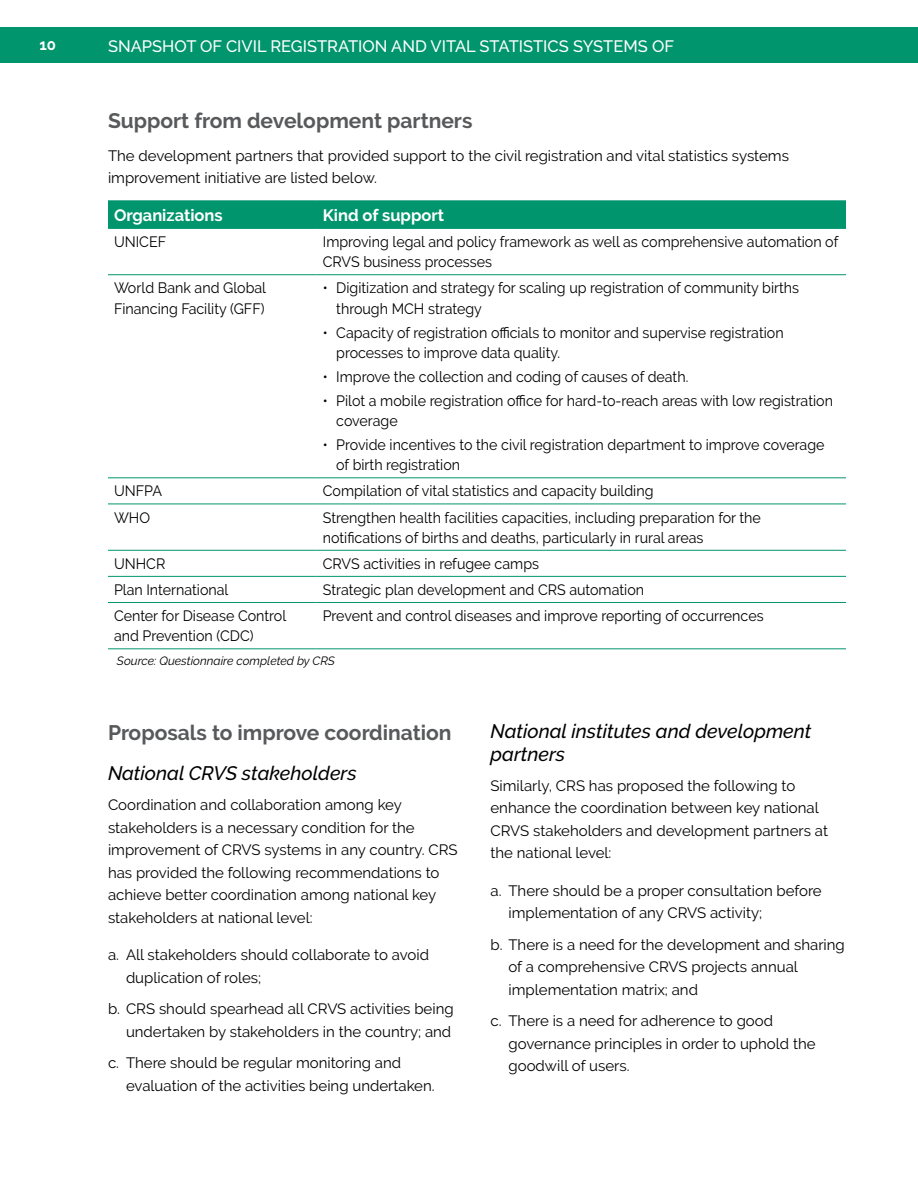
<style>
.page{position:relative;width:918px;height:1188px;background:#fff}
.page>*{position:absolute;margin:0;border:0;box-sizing:border-box;transform-origin:0 0}
.t1{font:700 21px "Raleway";color:#58595b}
.t2{font:italic 500 19.5px/22.5px "Raleway";color:#000}
.t3{font:500 16.5px "Raleway";color:#fff}
.T1{font:700 16.5px "Raleway";color:#fff}
.P_less_space_b4{font:15px/22.5px "Raleway";color:#000}
.T2{font:15px/20.2px "Raleway";color:#000;scale:.95 1}
.P_less_space_b4-2{font:15px/20.2px "Raleway";color:#000;scale:.95 1}
.t4{font:700 15px "Raleway";color:#fff}
.source{font:italic 12px "Raleway";color:#000}
</style>
<div class="page">
<div style="left:0;top:27px;width:918px;height:36px;background:#00956d"></div>
<div style="left:108px;top:201px;width:738px;height:27px;background:#00956d"></div>
<hr style="left:108px;top:274px;width:209px;height:1px;background:#00956d">
<hr style="left:317px;top:274px;width:529px;height:1px;background:#00956d">
<hr style="left:108px;top:477px;width:209px;height:1px;background:#00956d">
<hr style="left:317px;top:477px;width:529px;height:1px;background:#00956d">
<hr style="left:108px;top:504px;width:209px;height:1px;background:#00956d">
<hr style="left:317px;top:504px;width:529px;height:1px;background:#00956d">
<hr style="left:108px;top:550px;width:209px;height:1px;background:#00956d">
<hr style="left:317px;top:550px;width:529px;height:1px;background:#00956d">
<hr style="left:108px;top:576px;width:209px;height:1px;background:#00956d">
<hr style="left:317px;top:576px;width:529px;height:1px;background:#00956d">
<hr style="left:108px;top:602px;width:209px;height:1px;background:#00956d">
<hr style="left:317px;top:602px;width:529px;height:1px;background:#00956d">
<hr style="left:108px;top:200px;width:209px;height:1px;background:#00956d">
<hr style="left:317px;top:200px;width:529px;height:1px;background:#00956d">
<hr style="left:108px;top:228px;width:209px;height:1px;background:#00956d">
<hr style="left:317px;top:228px;width:529px;height:1px;background:#00956d">
<hr style="left:108px;top:648px;width:209px;height:1px;background:#00956d">
<hr style="left:317px;top:648px;width:529px;height:1px;background:#00956d">
<p class="t4" style="left:39px;top:36px;width:18px">10</p>
<p class="t3" style="left:108px;top:36px;width:567px">SNAPSHOT OF CIVIL REGISTRATION AND VITAL STATISTICS SYSTEMS OF</p>
<h3 class="t1" style="left:108px;top:108px;width:366px">Support from development partners</h3>
<p class="P_less_space_b4" style="left:108px;top:144px;width:683px">The development partners that provided support to the civil registration and vital statistics systems improvement initiative are listed below.</p>
<p class="T1" style="left:114px;top:206px;width:110px">Organizations</p>
<p class="T1" style="left:323px;top:206px;width:123px">Kind of support</p>
<p class="T2" style="left:114px;top:232px;width:56px">UNICEF</p>
<p class="T2" style="left:323px;top:232px;width:544px">Improving legal and policy framework as well as comprehensive automation of<br>CRVS business processes</p>
<p class="T2" style="left:114px;top:278px;width:162px">World Bank and Global<br>Financing Facility (GFF)</p>
<p class="P_less_space_b4-2" style="left:336px;top:278px;width:489px;text-indent:-14px">• Digitization and strategy for scaling up registration of community births through MCH strategy</p>
<p class="P_less_space_b4-2" style="left:336px;top:322px;width:472px;text-indent:-14px">• Capacity of registration officials to monitor and supervise registration processes to improve data quality.</p>
<p class="P_less_space_b4-2" style="left:323px;top:366px;width:386px">• Improve the collection and coding of causes of death.</p>
<p class="P_less_space_b4-2" style="left:336px;top:390px;width:524px;text-indent:-14px">• Pilot a mobile registration office for hard-to-reach areas with low registration coverage</p>
<p class="P_less_space_b4-2" style="left:336px;top:435px;width:515px;text-indent:-14px">• Provide incentives to the civil registration department to improve coverage of birth registration</p>
<p class="T2" style="left:114px;top:481px;width:52px">UNFPA</p>
<p class="T2" style="left:323px;top:481px;width:350px">Compilation of vital statistics and capacity building</p>
<p class="T2" style="left:114px;top:507px;width:40px">WHO</p>
<p class="T2" style="left:323px;top:507px;width:463px">Strengthen health facilities capacities, including preparation for the notifications of births and deaths, particularly in rural areas</p>
<p class="T2" style="left:114px;top:553px;width:56px">UNHCR</p>
<p class="T2" style="left:323px;top:553px;width:229px">CRVS activities in refugee camps</p>
<p class="T2" style="left:114px;top:580px;width:122px">Plan International</p>
<p class="T2" style="left:323px;top:580px;width:340px">Strategic plan development and CRS automation</p>
<p class="T2" style="left:114px;top:606px;width:183px">Center for Disease Control and Prevention (CDC)</p>
<p class="T2" style="left:323px;top:606px;width:466px">Prevent and control diseases and improve reporting of occurrences</p>
<p class="source" style="left:117px;top:653px;width:220px">Source: Questionnaire completed by CRS</p>
<h3 class="t1" style="left:108px;top:720px;width:345px">Proposals to improve coordination</h3>
<h4 class="t2" style="left:108px;top:762px;width:250px">National CRVS stakeholders</h4>
<p class="P_less_space_b4" style="left:108px;top:794px;width:351px">Coordination and collaboration among key stakeholders is a necessary condition for the improvement of CRVS systems in any country. CRS has provided the following recommendations to achieve better coordination among national key stakeholders at national level:</p>
<p class="P_less_space_b4" style="left:126px;top:944px;width:305px;text-indent:-18px">a. All stakeholders should collaborate to avoid duplication of roles;</p>
<p class="P_less_space_b4" style="left:108px;top:998px;width:347px;text-align:right">b. CRS should spearhead all CRVS activities being undertaken by stakeholders in the country; and</p>
<p class="P_less_space_b4" style="left:126px;top:1052px;width:310px;text-indent:-18px">c. There should be regular monitoring and evaluation of the activities being undertaken.</p>
<h4 class="t2" style="left:490px;top:720px;width:322px">National institutes and development partners</h4>
<p class="P_less_space_b4" style="left:490px;top:774px;width:339px">Similarly, CRS has proposed the following to enhance the coordination between key national CRVS stakeholders and development partners at the national level:</p>
<p class="P_less_space_b4" style="left:508px;top:879px;width:315px;text-indent:-18px">a. There should be a proper consultation before implementation of any CRVS activity;</p>
<p class="P_less_space_b4" style="left:508px;top:933px;width:338px;text-indent:-18px">b. There is a need for the development and sharing of a comprehensive CRVS projects annual implementation matrix; and</p>
<p class="P_less_space_b4" style="left:508px;top:1010px;width:309px;text-indent:-18px">c. There is a need for adherence to good governance principles in order to uphold the goodwill of users.</p>
</div>
